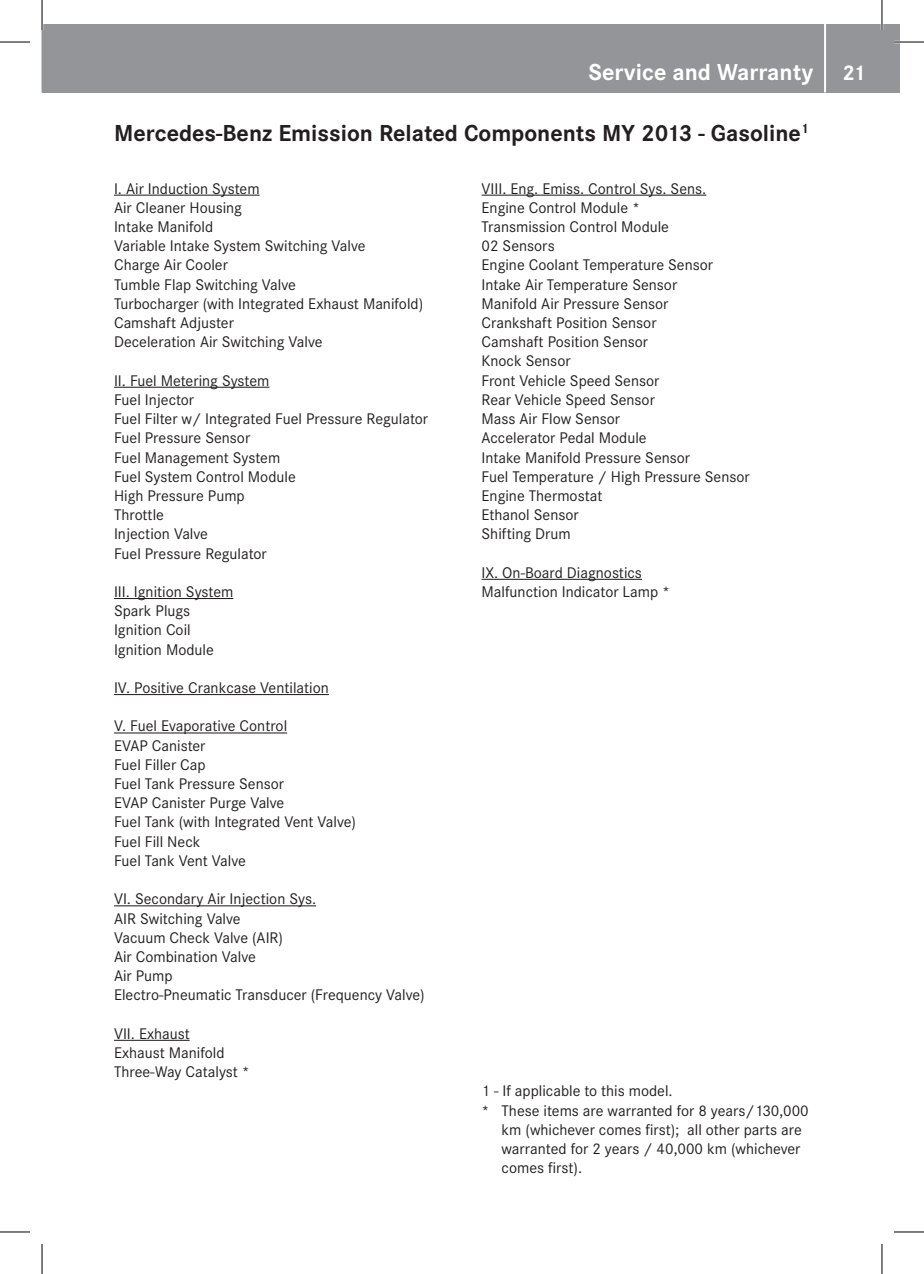
<style>
.page{position:relative;width:924px;height:1274px;background:#fff}
.page>*{position:absolute;margin:0;border:0;box-sizing:border-box;transform-origin:0 0}
.t1{font:700 24px "Corporate S";color:#231f20}
.t2{font:700 24px "Corporate S";color:#fff}
.t3{font:16px/19.2px "Corporate S";color:#231f20}
.s1{font-size:22px}
</style>
<div class="page">
<div style="left:42px;top:24px;width:858px;height:68px;background:#939598"></div>
<hr style="left:824px;top:24px;width:2px;height:68px;background:#fff">
<hr style="left:114px;top:195px;width:145px;height:1px;background:#231f20">
<hr style="left:114px;top:387px;width:155px;height:1px;background:#231f20">
<hr style="left:114px;top:598px;width:119px;height:1px;background:#231f20">
<hr style="left:114px;top:694px;width:215px;height:1px;background:#231f20">
<hr style="left:114px;top:732px;width:173px;height:1px;background:#231f20">
<hr style="left:114px;top:905px;width:202px;height:1px;background:#231f20">
<hr style="left:114px;top:1039px;width:76px;height:1px;background:#231f20">
<hr style="left:481px;top:195px;width:225px;height:1px;background:#231f20">
<hr style="left:481px;top:579px;width:161px;height:1px;background:#231f20">
<hr style="left:894px;top:41px;width:30px;height:2px;background:#fff">
<hr style="left:880px;top:0;width:3px;height:30px;background:#fff">
<hr style="left:0;top:42px;width:30px;height:1px;background:#000">
<hr style="left:894px;top:42px;width:30px;height:1px;background:#000">
<hr style="left:0;top:1231px;width:30px;height:1px;background:#000">
<hr style="left:894px;top:1231px;width:30px;height:1px;background:#000">
<hr style="left:42px;top:0;width:1px;height:30px;background:#000">
<hr style="left:42px;top:1243px;width:1px;height:30px;background:#000">
<hr style="left:881px;top:0;width:1px;height:30px;background:#000">
<hr style="left:881px;top:1243px;width:1px;height:30px;background:#000">
<h1 class="t2" style="left:588px;top:63px;width:279px">Service and Warranty <span class="s1">21</span></h1>
<h1 class="t1" style="left:114px;top:125px;width:696px">Mercedes-Benz Emission Related Components MY 2013 - Gasoline<sup>1</sup></h1>
<p class="t3" style="left:114px;top:180px;width:311px">I . Air Induction System<br>Air Cleaner Housing<br>Intake Manifold<br>Variable Intake System Switching Valve<br>Charge Air Cooler<br>Tumble Flap Switching Valve<br>Turbocharger (with Integrated Exhaust Manifold)<br>Camshaft Adjuster<br>Deceleration Air Switching Valve</p>
<p class="t3" style="left:114px;top:372px;width:315px">II . Fuel Metering System<br>Fuel Injector<br>Fuel Filter w/ Integrated Fuel Pressure Regulator<br>Fuel Pressure Sensor<br>Fuel Management System<br>Fuel System Control Module<br>High Pressure Pump<br>Throttle<br>Injection Valve<br>Fuel Pressure Regulator</p>
<p class="t3" style="left:114px;top:583px;width:121px">III . Ignition System<br>Spark Plugs<br>Ignition Coil<br>Ignition Module</p>
<p class="t3" style="left:114px;top:679px;width:216px">IV . Positive Crankcase Ventilation</p>
<p class="t3" style="left:114px;top:717px;width:243px">V . Fuel Evaporative Control<br>EVAP Canister<br>Fuel Filler Cap<br>Fuel Tank Pressure Sensor<br>EVAP Canister Purge Valve<br>Fuel Tank (with Integrated Vent Valve)<br>Fuel Fill Neck<br>Fuel Tank Vent Valve</p>
<p class="t3" style="left:114px;top:890px;width:312px">VI . Secondary Air Injection Sys .<br>AIR Switching Valve<br>Vacuum Check Valve (AIR)<br>Air Combination Valve<br>Air Pump<br>Electro-Pneumatic Transducer (Frequency Valve)</p>
<p class="t3" style="left:114px;top:1024px;width:137px">VII . Exhaust<br>Exhaust Manifold<br>Three-Way Catalyst *</p>
<p class="t3" style="left:481px;top:180px;width:270px">VIII . Eng . Emiss . Control Sys . Sens .<br>Engine Control Module *<br>Transmission Control Module<br>02 Sensors<br>Engine Coolant Temperature Sensor<br>Intake Air Temperature Sensor<br>Manifold Air Pressure Sensor<br>Crankshaft Position Sensor<br>Camshaft Position Sensor<br>Knock Sensor<br>Front Vehicle Speed Sensor<br>Rear Vehicle Speed Sensor<br>Mass Air Flow Sensor<br>Accelerator Pedal Module<br>Intake Manifold Pressure Sensor<br>Fuel Temperature / High Pressure Sensor<br>Engine Thermostat<br>Ethanol Sensor<br>Shifting Drum</p>
<p class="t3" style="left:481px;top:564px;width:190px">IX . On-Board Diagnostics<br>Malfunction Indicator Lamp *</p>
<p class="t3" style="left:481px;top:1082px;width:193px">1 - If applicable to this model .</p>
<p class="t3" style="left:481px;top:1101px;width:329px">* These items are warranted for 8 years/130,000</p>
<p class="t3" style="left:501px;top:1120px;width:302px">km (whichever comes first); all other parts are</p>
<p class="t3" style="left:501px;top:1140px;width:300px">warranted for 2 years / 40,000 km (whichever</p>
<p class="t3" style="left:501px;top:1159px;width:82px">comes first) .</p>
</div>
